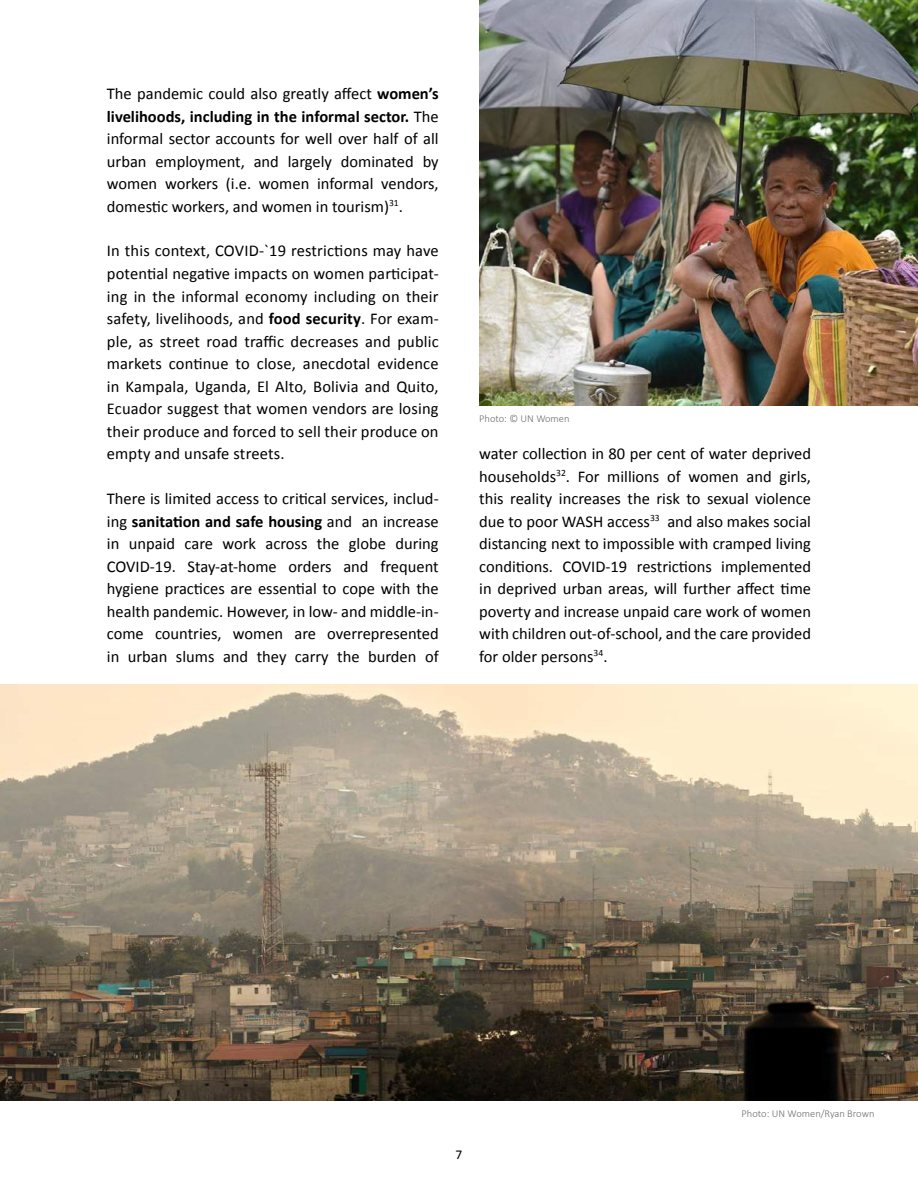
<style>
.page{position:relative;width:918px;height:1188px;background:#fff}
.page>*{position:absolute;margin:0;border:0;box-sizing:border-box;transform-origin:0 0}
.t1{font:16.5px/22.5px "Calibri";color:#000;text-align:justify}
.t2{font:13.5px "Calibri";color:#000}
.t3{font:300 10.5px "Calibri";color:#6d6e71}
.s1{font-weight:700}
</style>
<div class="page">
<img style="left:0;top:685px;width:918px;height:415px">
<img style="left:479px;top:0;width:439px;height:406px">
<p class="t1" style="left:107px;top:82px;width:333px">The pandemic could also greatly affect <span class="s1">women’s livelihoods, including in the informal sector.</span> The informal sector accounts for well over half of all urban employment, and largely dominated by women workers (i.e. women informal vendors, domestic workers, and women in tourism)<sup>31</sup>.</p>
<p class="t1" style="left:107px;top:240px;width:333px">In this context, COVID-`19 restrictions may have potential negative impacts on women participat&shy;ing in the informal economy including on their safety, livelihoods, and <span class="s1">food security</span>. For exam&shy;ple, as street road traffic decreases and public markets continue to close, anecdotal evidence in Kampala, Uganda, El Alto, Bolivia and Quito, Ecuador suggest that women vendors are losing their produce and forced to sell their produce on empty and unsafe streets.</p>
<p class="t1" style="left:107px;top:487px;width:333px">There is limited access to critical services, includ&shy;ing <span class="s1">sanitation and safe housing</span> and an increase in unpaid care work across the globe during COVID-19. Stay-at-home orders and frequent hygiene practices are essential to cope with the health pandemic. However, in low- and middle-in&shy;come countries, women are overrepresented in urban slums and they carry the burden of</p>
<p class="t3" style="left:479px;top:412px;width:92px">Photo: © UN Women</p>
<p class="t1" style="left:479px;top:442px;width:333px">water collection in 80 per cent of water deprived households<sup>32</sup>. For millions of women and girls, this reality increases the risk to sexual violence due to poor WASH access<sup>33</sup> and also makes social distancing next to impossible with cramped living conditions. COVID-19 restrictions implemented in deprived urban areas, will further affect time poverty and increase unpaid care work of women with children out-of-school, and the care provided for older persons<sup>34</sup>.</p>
<p class="t2" style="left:456px;top:1146px;width:8px">7</p>
<p class="t3" style="left:742px;top:1107px;width:134px">Photo: UN Women/Ryan Brown</p>
</div>
